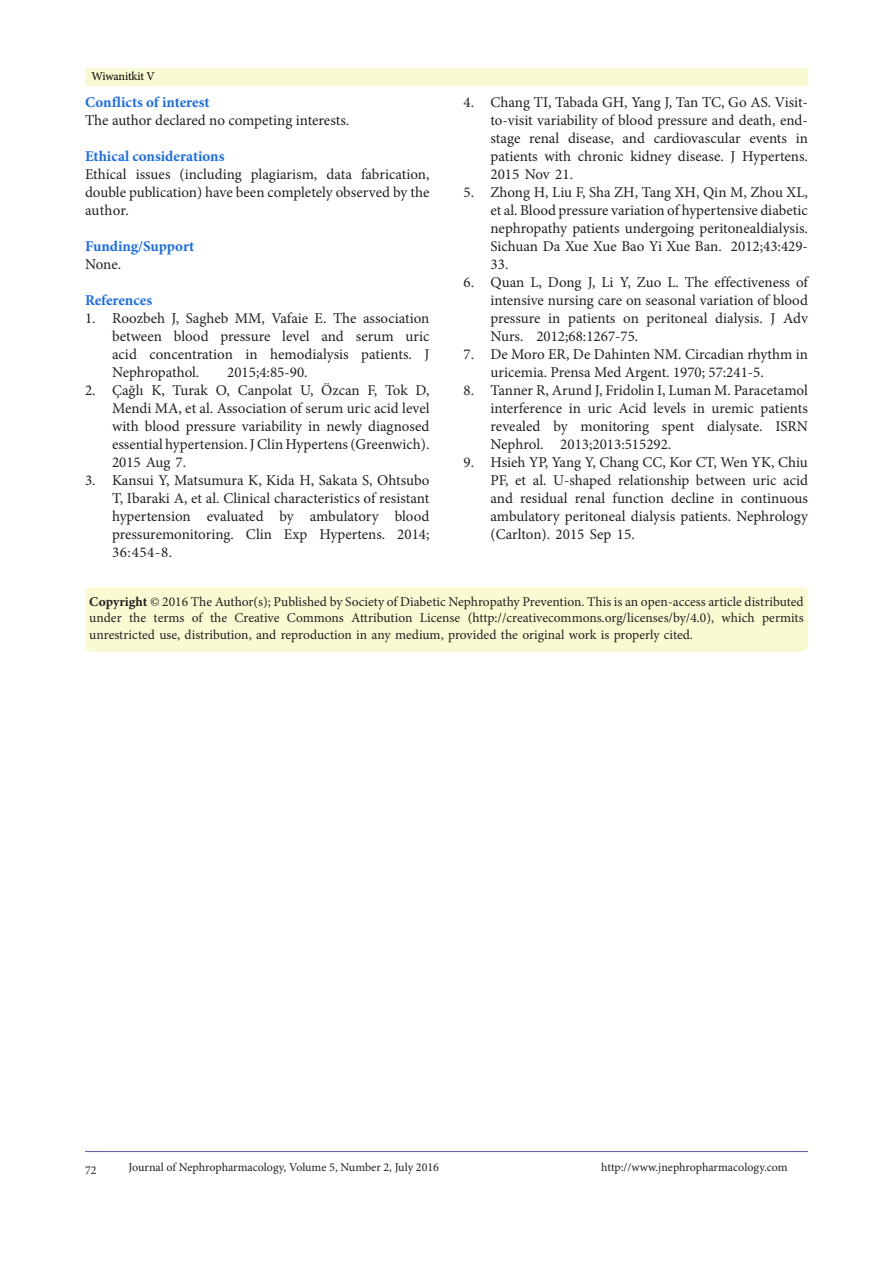
<style>
.page{position:relative;width:893px;height:1263px;background:#fff}
.page>*{position:absolute;margin:0;border:0;box-sizing:border-box;transform-origin:0 0}
.t1{font:15px/18px "Minion Pro";color:#231f20;text-align:justify}
.t2{font:700 15px "Minion Pro";color:#196ce8}
.t3{font:13.5px/16.5px "Minion Pro";letter-spacing:-.005em;color:#231f20;text-align:justify}
.t4{font:12px "Minion Pro";letter-spacing:-.005em;color:#231f20}
.t5{font:12px "Minion Pro";letter-spacing:-.015em;color:#000001}
.s1{font-weight:700}
</style>
<div class="page">
<hr style="left:85px;top:1151px;width:723px;height:1px;background:#5e5ca5">
<div style="left:85px;top:68px;width:723px;height:17px;background:#fafad2"></div>
<div style="left:85px;top:587px;width:723px;height:65px;background:#fafad2;border-radius:6px"></div>
<p class="t5" style="left:91px;top:68px;width:65px">Wiwanitkit V</p>
<p class="t2" style="left:85px;top:92px;width:126px">Conflicts of interest</p>
<p class="t1" style="left:85px;top:111px;width:266px">The author declared no competing interests.</p>
<p class="t2" style="left:85px;top:146px;width:141px">Ethical considerations</p>
<p class="t1" style="left:85px;top:165px;width:346px">Ethical issues (including plagiarism, data fabrication, double publication) have been completely observed by the author.</p>
<p class="t2" style="left:85px;top:236px;width:111px">Funding/Support</p>
<p class="t1" style="left:85px;top:255px;width:38px">None.</p>
<p class="t2" style="left:85px;top:290px;width:69px">References</p>
<p class="t1" style="left:112px;top:309px;width:319px;text-indent:-27px">1. Roozbeh J, Sagheb MM, Vafaie E. The association between blood pressure level and serum uric acid concentration in hemodialysis patients. J Nephropathol.</p>
<p class="t1" style="left:227px;top:363px;width:82px">2015;4:85-90.</p>
<p class="t1" style="left:112px;top:381px;width:319px;text-indent:-27px">2. Çağlı K, Turak O, Canpolat U, Özcan F, Tok D, Mendi MA, et al. Association of serum uric acid level with blood pressure variability in newly diagnosed essential hypertension. J Clin Hypertens (Greenwich).<br>2015 Aug 7.</p>
<p class="t1" style="left:112px;top:471px;width:319px;text-indent:-27px">3. Kansui Y, Matsumura K, Kida H, Sakata S, Ohtsubo T, Ibaraki A, et al. Clinical characteristics of resistant hypertension evaluated by ambulatory blood pressuremonitoring. Clin Exp Hypertens. 2014; 36:454-8.</p>
<p class="t1" style="left:490px;top:93px;width:319px;text-indent:-27px">4. Chang TI, Tabada GH, Yang J, Tan TC, Go AS. Visit&shy;to-visit variability of blood pressure and death, end&shy;stage renal disease, and cardiovascular events in patients with chronic kidney disease. J Hypertens.<br>2015 Nov 21.</p>
<p class="t1" style="left:490px;top:183px;width:319px;text-indent:-27px">5. Zhong H, Liu F, Sha ZH, Tang XH, Qin M, Zhou XL, et al. Blood pressure variation of hypertensive diabetic nephropathy patients undergoing peritonealdialysis.<br>Sichuan Da Xue Xue Bao Yi Xue Ban. 2012;43:429- 33.</p>
<p class="t1" style="left:490px;top:273px;width:319px;text-indent:-27px">6. Quan L, Dong J, Li Y, Zuo L. The effectiveness of intensive nursing care on seasonal variation of blood pressure in patients on peritoneal dialysis. J Adv Nurs. 2012;68:1267-75.</p>
<p class="t1" style="left:490px;top:345px;width:319px;text-indent:-27px">7. De Moro ER, De Dahinten NM. Circadian rhythm in uricemia. Prensa Med Argent. 1970; 57:241-5.</p>
<p class="t1" style="left:490px;top:381px;width:319px;text-indent:-27px">8. Tanner R, Arund J, Fridolin I, Luman M. Paracetamol interference in uric Acid levels in uremic patients revealed by monitoring spent dialysate. ISRN Nephrol. 2013;2013:515292.</p>
<p class="t1" style="left:490px;top:453px;width:319px;text-indent:-27px">9. Hsieh YP, Yang Y, Chang CC, Kor CT, Wen YK, Chiu PF, et al. U-shaped relationship between uric acid and residual renal function decline in continuous ambulatory peritoneal dialysis patients. Nephrology (Carlton). 2015 Sep 15.</p>
<p class="t3" style="left:89px;top:593px;width:716px"><span class="s1">Copyright</span> © 2016 The Author(s); Published by Society of Diabetic Nephropathy Prevention. This is an open-access article distributed under the terms of the Creative Commons Attribution License (http://creativecommons.org/licenses/by/4.0), which permits unrestricted use, distribution, and reproduction in any medium, provided the original work is properly cited.</p>
<p class="t4" style="left:85px;top:1162px;width:13px">72</p>
<p class="t4" style="left:128px;top:1159px;width:312px">Journal of Nephropharmacology, Volume 5, Number 2, July 2016</p>
<p class="t4" style="left:601px;top:1159px;width:188px">http://www.jnephropharmacology.com</p>
</div>
